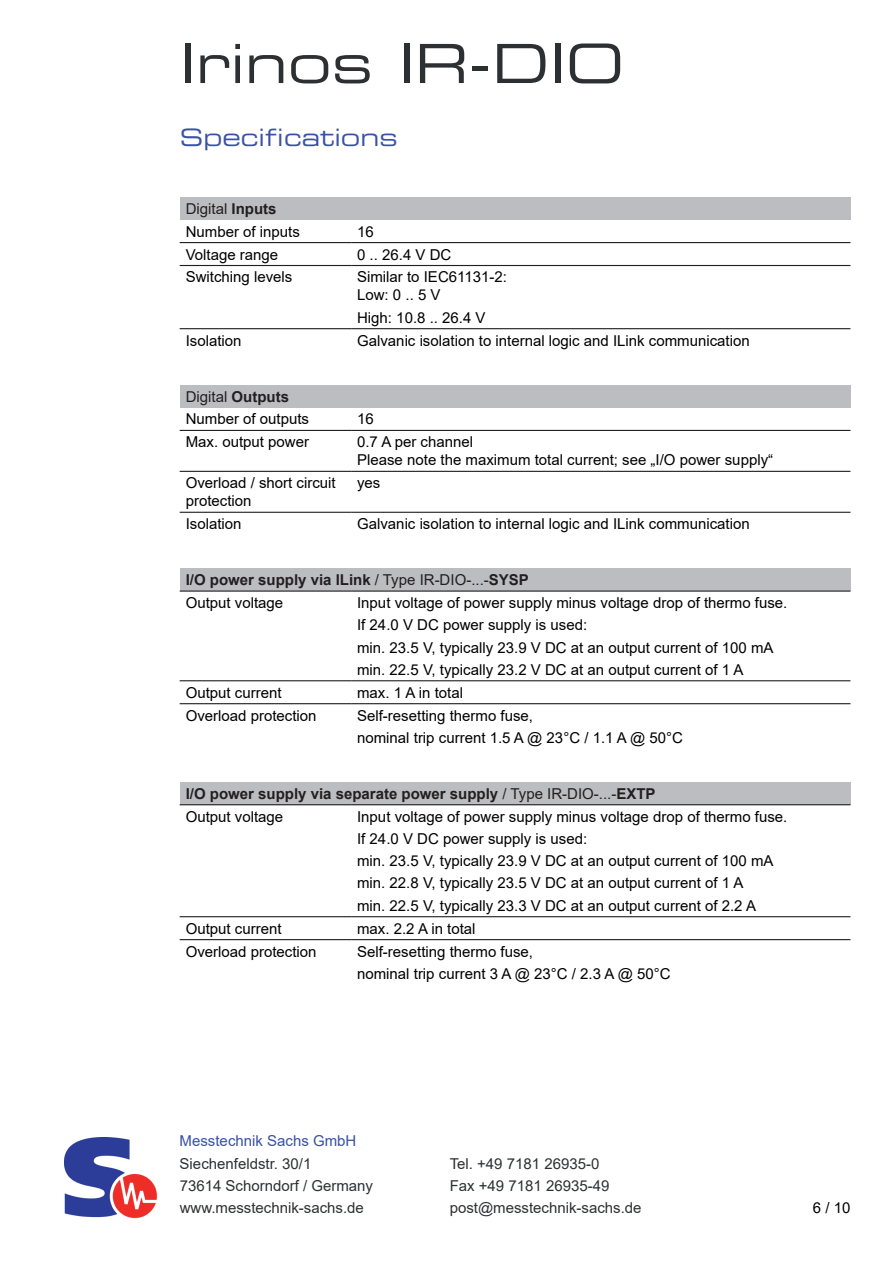
<style>
.page{position:relative;width:893px;height:1263px;background:#fff}
.page>*{position:absolute;margin:0;border:0;box-sizing:border-box;transform-origin:0 0}
.t1{font:54px "Eurostile LT Std Ex 2";color:#2d3032}
.t2{font:24px "Eurostile LT Std Ex 2";color:#3952a3}
.t3{font:15px/22.2px "Arial";color:#000}
.t4{font:15px "Arial";color:#2e3031}
.t5{font:700 15px/23px "Arial";color:#231f20}
.t6{font:15px "Arial";color:#3952a3}
.s1{color:#231f20}
.s2{font-weight:700;color:#231f20}
.s3{font-weight:400}
.s4{font-weight:400;color:#000}
</style>
<div class="page">
<img style="left:65px;top:1137px;width:93px;height:82px">
<div style="left:180px;top:197px;width:670px;height:23px;background:#bcbdc0"></div>
<hr style="left:180px;top:242px;width:171px;height:1px;background:#231f20">
<hr style="left:351px;top:242px;width:499px;height:1px;background:#231f20">
<hr style="left:180px;top:265px;width:171px;height:1px;background:#231f20">
<hr style="left:351px;top:265px;width:499px;height:1px;background:#231f20">
<hr style="left:180px;top:328px;width:171px;height:1px;background:#231f20">
<hr style="left:351px;top:328px;width:499px;height:1px;background:#231f20">
<div style="left:180px;top:385px;width:670px;height:22px;background:#bcbdc0"></div>
<hr style="left:180px;top:430px;width:171px;height:1px;background:#231f20">
<hr style="left:351px;top:430px;width:499px;height:1px;background:#231f20">
<hr style="left:180px;top:471px;width:171px;height:1px;background:#231f20">
<hr style="left:351px;top:471px;width:499px;height:1px;background:#231f20">
<hr style="left:180px;top:512px;width:171px;height:1px;background:#231f20">
<hr style="left:351px;top:512px;width:499px;height:1px;background:#231f20">
<div style="left:180px;top:568px;width:670px;height:23px;background:#bcbdc0"></div>
<hr style="left:180px;top:590px;width:171px;height:2px;background:#231f20">
<hr style="left:351px;top:590px;width:499px;height:2px;background:#231f20">
<hr style="left:180px;top:680px;width:171px;height:1px;background:#231f20">
<hr style="left:351px;top:680px;width:499px;height:1px;background:#231f20">
<hr style="left:180px;top:703px;width:171px;height:1px;background:#231f20">
<hr style="left:351px;top:703px;width:499px;height:1px;background:#231f20">
<div style="left:180px;top:782px;width:670px;height:23px;background:#bcbdc0"></div>
<hr style="left:180px;top:804px;width:171px;height:1px;background:#231f20">
<hr style="left:351px;top:804px;width:499px;height:1px;background:#231f20">
<hr style="left:180px;top:916px;width:171px;height:1px;background:#231f20">
<hr style="left:351px;top:916px;width:499px;height:1px;background:#231f20">
<hr style="left:180px;top:939px;width:171px;height:1px;background:#231f20">
<hr style="left:351px;top:939px;width:499px;height:1px;background:#231f20">
<h1 class="t1" style="left:180px;top:27px;width:446px">Irinos IR-DIO</h1>
<h2 class="t2" style="left:180px;top:121px;width:220px">Specifications</h2>
<p class="t3" style="left:186px;top:197px;width:116px;line-height:23px"><span class="s1">Digital</span> <span class="s2">Inputs<br></span>Number of inputs</p>
<p class="t3" style="left:357px;top:220px;width:18px">16</p>
<p class="t3" style="left:186px;top:243px;width:94px">Voltage range</p>
<p class="t3" style="left:357px;top:243px;width:96px">0 .. 26.4 V DC</p>
<p class="t3" style="left:186px;top:266px;width:108px">Switching levels</p>
<p class="t3" style="left:357px;top:268px;width:151px;line-height:18px">Similar to IEC61131-2:<br>Low: 0 .. 5 V</p>
<p class="t3" style="left:357px;top:306px;width:130px">High: 10.8 .. 26.4 V</p>
<p class="t3" style="left:186px;top:329px;width:57px">Isolation</p>
<p class="t3" style="left:357px;top:329px;width:394px">Galvanic isolation to internal logic and ILink communication</p>
<p class="t3" style="left:186px;top:385px;width:125px;line-height:23px"><span class="s1">Digital</span> <span class="s2">Outputs<br></span>Number of outputs</p>
<p class="t3" style="left:357px;top:408px;width:18px">16</p>
<p class="t3" style="left:186px;top:431px;width:125px">Max. output power</p>
<p class="t3" style="left:357px;top:433px;width:417px;line-height:18px">0.7 A per channel<br>Please note the maximum total current; see „I/O power supply“</p>
<p class="t3" style="left:186px;top:474px;width:152px;line-height:18px">Overload / short circuit protection</p>
<p class="t3" style="left:357px;top:472px;width:25px">yes</p>
<p class="t3" style="left:186px;top:513px;width:57px">Isolation</p>
<p class="t3" style="left:357px;top:513px;width:394px">Galvanic isolation to internal logic and ILink communication</p>
<p class="t5" style="left:186px;top:568px;width:345px">I/O power supply via ILink <span class="s3">/ Type IR-DIO-...-</span>SYSP<br><span class="s4">Output voltage</span></p>
<p class="t3" style="left:357px;top:591px;width:432px">Input voltage of power supply minus voltage drop of thermo fuse.<br>If 24.0 V DC power supply is used:<br>min. 23.5 V, typically 23.9 V DC at an output current of 100 mA min. 22.5 V, typically 23.2 V DC at an output current of 1 A</p>
<p class="t3" style="left:186px;top:681px;width:97px">Output current</p>
<p class="t3" style="left:357px;top:681px;width:107px">max. 1 A in total</p>
<p class="t3" style="left:186px;top:704px;width:132px">Overload protection</p>
<p class="t3" style="left:357px;top:704px;width:327px">Self-resetting thermo fuse,<br>nominal trip current 1.5 A @ 23°C / 1.1 A @ 50°C</p>
<p class="t5" style="left:186px;top:782px;width:471px">I/O power supply via separate power supply <span class="s3">/ Type IR-DIO-...-</span>EXTP<br><span class="s4">Output voltage</span></p>
<p class="t3" style="left:357px;top:805px;width:432px">Input voltage of power supply minus voltage drop of thermo fuse.<br>If 24.0 V DC power supply is used:<br>min. 23.5 V, typically 23.9 V DC at an output current of 100 mA min. 22.8 V, typically 23.5 V DC at an output current of 1 A<br>min. 22.5 V, typically 23.3 V DC at an output current of 2.2 A</p>
<p class="t3" style="left:186px;top:917px;width:97px">Output current</p>
<p class="t3" style="left:357px;top:917px;width:120px">max. 2.2 A in total</p>
<p class="t3" style="left:186px;top:940px;width:132px">Overload protection</p>
<p class="t3" style="left:357px;top:940px;width:315px">Self-resetting thermo fuse,<br>nominal trip current 3 A @ 23°C / 2.3 A @ 50°C</p>
<p class="t6" style="left:180px;top:1131px;width:178px">Messtechnik Sachs GmbH</p>
<p class="t4" style="left:180px;top:1153px;width:133px">Siechenfeldstr. 30/1</p>
<p class="t4" style="left:450px;top:1153px;width:151px">Tel. +49 7181 26935-0</p>
<p class="t4" style="left:180px;top:1175px;width:195px">73614 Schorndorf / Germany</p>
<p class="t4" style="left:450px;top:1175px;width:161px">Fax +49 7181 26935-49</p>
<p class="t4" style="left:180px;top:1197px;width:186px">www.messtechnik-sachs.de</p>
<p class="t4" style="left:450px;top:1197px;width:193px">post@messtechnik-sachs.de</p>
<p class="t3" style="left:813px;top:1196px;width:39px">6 / 10</p>
</div>
